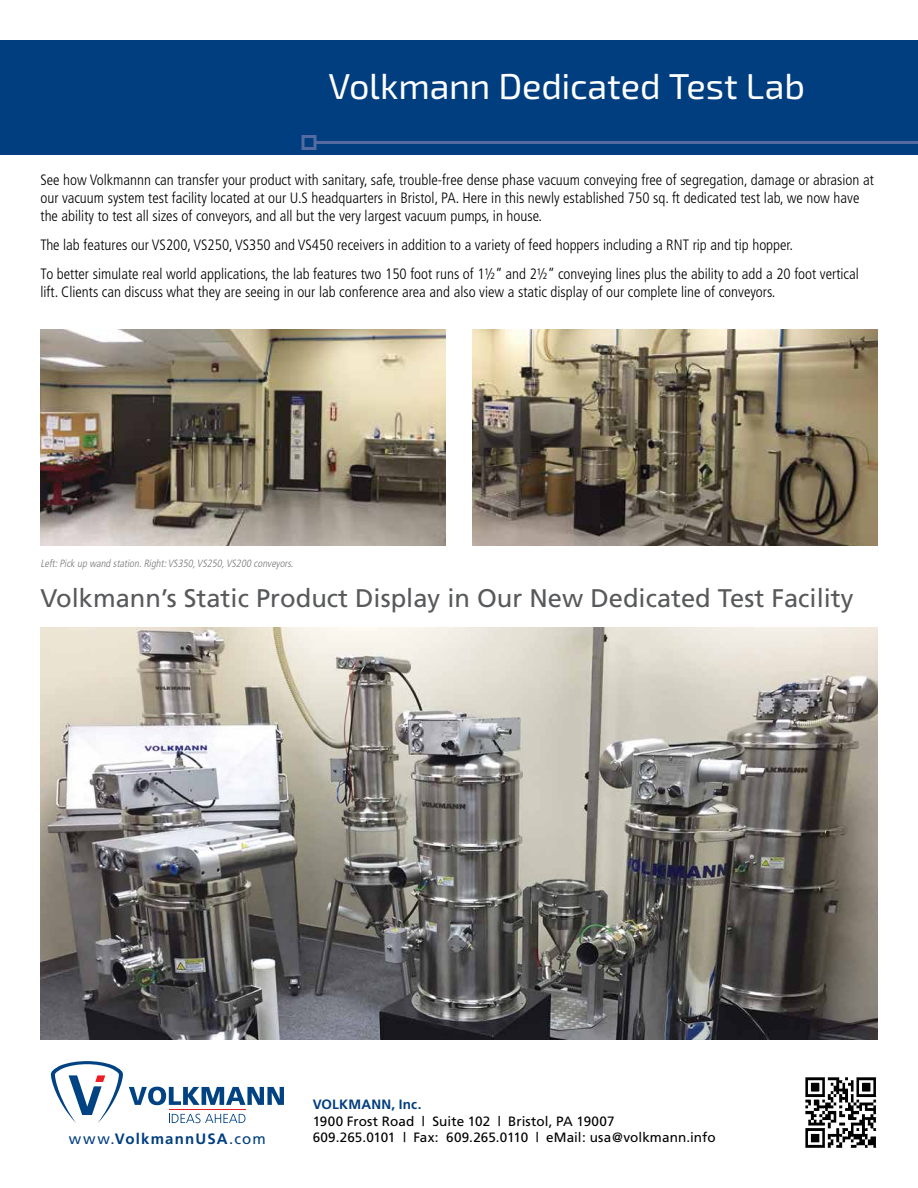
<style>
.page{position:relative;width:918px;height:1188px;background:#fff}
.page>*{position:absolute;margin:0;border:0;box-sizing:border-box;transform-origin:0 0}
.t1{font:36px "Exo 2.0";letter-spacing:-.005em;color:#fff}
.t2{font:25.5px "Frutiger";color:#58595b}
.t3{font:300 condensed 15px/18px "Frutiger";color:#000}
.t4{font:700 15px "Frutiger";letter-spacing:.075em;color:#003e80}
.t5{font:13.5px "Frutiger";color:#000}
.t6{font:700 13.5px "Frutiger";letter-spacing:.015em;color:#003e80}
.t7{font:italic 300 condensed 10.5px "Frutiger";color:#77787b}
.s1{font-weight:400}
</style>
<div class="page">
<img style="left:40px;top:628px;width:838px;height:412px">
<div style="left:0;top:40px;width:918px;height:115px;background:#003e80"></div>
<hr style="left:315px;top:141px;width:603px;height:3px;background:#546ba1">
<div style="left:302px;top:135px;width:14px;height:15px;border:3px solid #546ba1"></div>
<img style="left:805px;top:1077px;width:72px;height:70px">
<svg style="left:169px;top:1114px;width:76px;height:9px"></svg>
<svg style="left:51px;top:1061px;width:72px;height:62px"></svg>
<svg style="left:129px;top:1087px;width:155px;height:18px"></svg>
<hr style="left:169px;top:1109px;width:77px;height:1px;background:#ed1d24">
<img style="left:40px;top:329px;width:406px;height:216px">
<img style="left:472px;top:329px;width:406px;height:216px">
<h1 class="t1" style="left:328px;top:66px;width:478px">Volkmann Dedicated Test Lab</h1>
<p class="t3" style="left:40px;top:171px;width:835px">See how Volkmannn can transfer your product with sanitary, safe, trouble-free dense phase vacuum conveying free of segregation, damage or abrasion at our vacuum system test facility located at our U.S headquarters in Bristol, PA. Here in this newly established 750 sq. ft dedicated test lab, we now have the ability to test all sizes of conveyors, and all but the very largest vacuum pumps, in house.</p>
<p class="t3" style="left:40px;top:231px;width:820px;line-height:28.8px">The lab features our VS200, VS250, VS350 and VS450 receivers in addition to a variety of feed hoppers including a RNT rip and tip hopper.<br>To better simulate real world applications, the lab features two 150 foot runs of 1½” and 2½” conveying lines plus the ability to add a 20 foot vertical</p>
<p class="t3" style="left:40px;top:283px;width:736px">lift. Clients can discuss what they are seeing in our lab conference area and also view a static display of our complete line of conveyors.</p>
<p class="t7" style="left:40px;top:557px;width:256px">Left:Pick up wand station.Right:VS350,VS250,VS200 conveyors.</p>
<h2 class="t2" style="left:40px;top:583px;width:815px">Volkmann’s Static Product Display in Our New Dedicated Test Facility</h2>
<p class="t6" style="left:313px;top:1097px;width:110px">VOLKMANN, Inc.</p>
<p class="t5" style="left:313px;top:1113px;width:303px">1900 Frost Road | Suite 102 | Bristol, PA 19007</p>
<p class="t4" style="left:69px;top:1129px;width:199px"><span class="s1">www.</span>VolkmannUSA<span class="s1">.com</span></p>
<p class="t5" style="left:313px;top:1129px;width:404px">609.265.0101 | Fax: 609.265.0110 | eMail: usa@volkmann.info</p>
</div>
